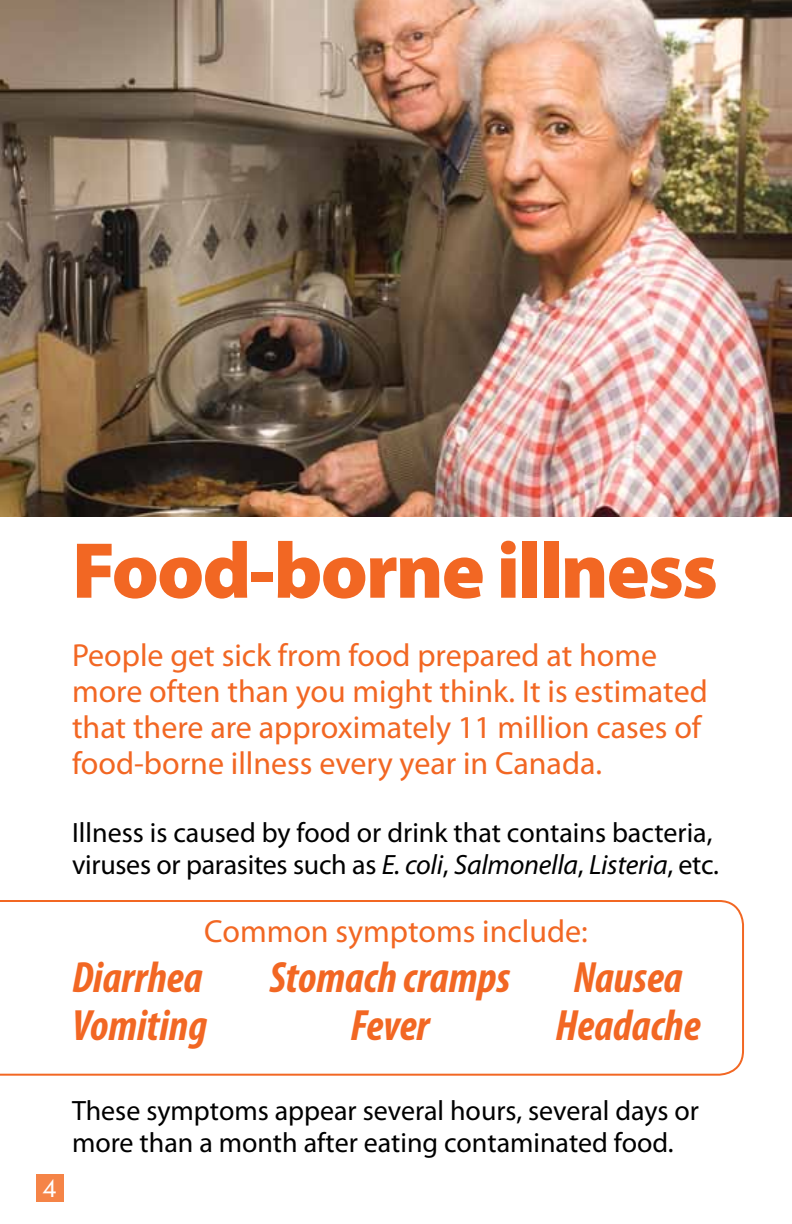
<style>
.page{position:relative;width:792px;height:1224px;background:#fff}
.page>*{position:absolute;margin:0;border:0;box-sizing:border-box;transform-origin:0 0}
.t1{font:900 80px "Myriad Pro";letter-spacing:-.025em;color:#f26723}
.t2{font:italic 700 condensed 44px "Myriad Pro";color:#f26723}
.t3{font:32px/36px "Myriad Pro";color:#f26723}
.t4{font:28px/32px "Myriad Pro";color:#000}
.t5{font:23.6px "Futura Md";color:#fff}
.s1{font-style:italic}
</style>
<div class="page">
<div style="left:36px;top:1175px;width:27px;height:27px;background:#f58447"></div>
<svg style="left:0;top:900px;width:744px;height:176px"></svg>
<img style="left:0;top:0;width:792px;height:517px">
<h1 class="t1" style="left:72px;top:517px;width:647px">Food-borne illness</h1>
<p class="t3" style="left:72px;top:636px;width:637px">People get sick from food prepared at home more often than you might think. It is estimated that there are approximately 11 million cases of food-borne illness every year in Canada.</p>
<p class="t4" style="left:72px;top:816px;width:648px">Illness is caused by food or drink that contains bacteria, viruses or parasites such as <span class="s1">E. coli</span>, <span class="s1">Salmonella</span>, <span class="s1">Listeria</span>, etc.</p>
<p class="t3" style="left:204px;top:912px;width:385px">Common symptoms include:</p>
<h2 class="t2" style="left:72px;top:950px;width:132px">Diarrhea</h2>
<h2 class="t2" style="left:270px;top:950px;width:242px">Stomach cramps</h2>
<h2 class="t2" style="left:573px;top:950px;width:111px">Nausea</h2>
<h2 class="t2" style="left:72px;top:998px;width:137px">Vomiting</h2>
<h2 class="t2" style="left:350px;top:998px;width:81px">Fever</h2>
<h2 class="t2" style="left:555px;top:998px;width:147px">Headache</h2>
<p class="t5" style="left:43px;top:1173px;width:15px">4</p>
<p class="t4" style="left:72px;top:1094px;width:629px">These symptoms appear several hours, several days or more than a month after eating contaminated food.</p>
</div>
